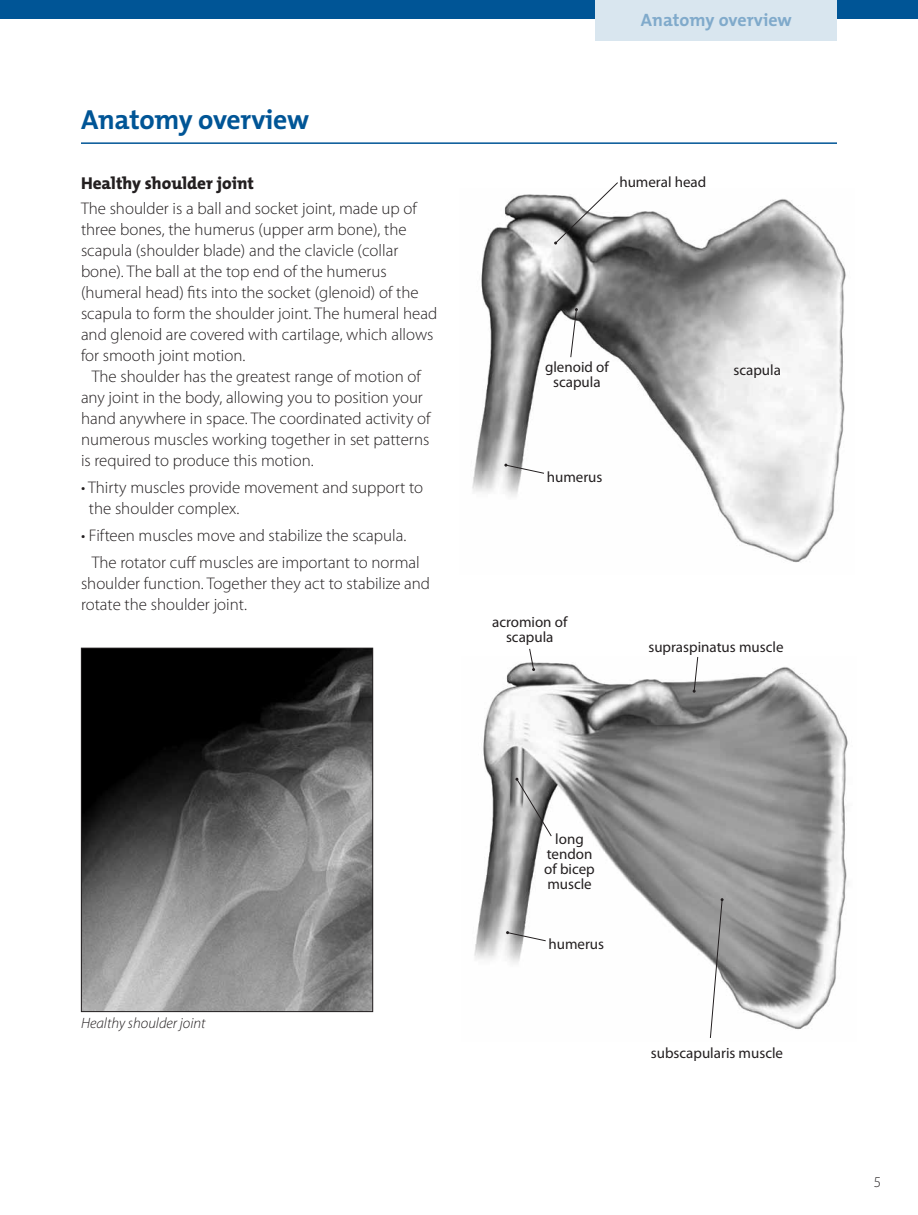
<style>
.page{position:relative;width:918px;height:1215px;background:#fff}
.page>*{position:absolute;margin:0;border:0;box-sizing:border-box;transform-origin:0 0}
.t1{font:700 27.75px "The Mix";letter-spacing:-.01em;color:#005596}
.t2{font:700 18px "The Mix";color:#80aacb}
.t3{font:800 17.25px "The Mix";color:#231f20}
.t4{font:300 16.8px/21px "Myriad Pro";color:#231f20}
.t5{font:15px/15px "Myriad Pro";color:#231f20;text-align:center}
.t6{font:italic 300 15px "Myriad Pro";color:#231f20}
.t7{font:300 15px "Myriad Pro";color:#231f20}
</style>
<div class="page">
<div style="left:0;top:0;width:918px;height:18px;background:#005596"></div>
<img style="left:83px;top:650px;width:288px;height:360px">
<div style="left:81px;top:648px;width:292px;height:364px;border:1px solid #231f20"></div>
<img style="left:474px;top:662px;width:374px;height:376px">
<svg style="left:693px;top:657px;width:6px;height:36px"></svg>
<svg style="left:710px;top:898px;width:14px;height:140px"></svg>
<svg style="left:506px;top:931px;width:41px;height:11px"></svg>
<svg style="left:529px;top:648px;width:6px;height:23px"></svg>
<svg style="left:515px;top:778px;width:37px;height:59px;background:#9e9e9e"></svg>
<img style="left:472px;top:194px;width:374px;height:369px">
<svg style="left:504px;top:464px;width:41px;height:10px"></svg>
<svg style="left:570px;top:308px;width:8px;height:50px"></svg>
<svg style="left:554px;top:182px;width:65px;height:63px"></svg>
<div style="left:596px;top:0;width:241px;height:40px;background:#d9e6ef"></div>
<hr style="left:81px;top:142px;width:756px;height:2px;background:#005596">
<h1 class="t1" style="left:81px;top:102px;width:230px">Anatomy overview</h1>
<p class="t3" style="left:81px;top:172px;width:174px">Healthy shoulder joint</p>
<p class="t4" style="left:81px;top:198px;width:358px">The shoulder is a ball and socket joint, made up of three bones, the humerus (upper arm bone), the scapula (shoulder blade) and the clavicle (collar bone). The ball at the top end of the humerus (humeral head) fits into the socket (glenoid) of the scapula to form the shoulder joint. The humeral head and glenoid are covered with cartilage, which allows for smooth joint motion.</p>
<p class="t4" style="left:81px;top:366px;width:351px;text-indent:11px">The shoulder has the greatest range of motion of any joint in the body, allowing you to position your hand anywhere in space. The coordinated activity of numerous muscles working together in set patterns is required to produce this motion.</p>
<p class="t4" style="left:89px;top:477px;width:336px;text-indent:-8px">• Thirty muscles provide movement and support to the shoulder complex.</p>
<p class="t4" style="left:92px;top:522px;width:329px;line-height:27px;text-indent:-11px">• Fifteen muscles move and stabilize the scapula.<br>The rotator cuff muscles are important to normal</p>
<p class="t4" style="left:81px;top:573px;width:351px">shoulder function. Together they act to stabilize and rotate the shoulder joint.</p>
<p class="t2" style="left:641px;top:9px;width:153px">Anatomy overview</p>
<p class="t5" style="left:619px;top:175px;width:88px">humeral head</p>
<p class="t5" style="left:545px;top:360px;width:65px">glenoid of scapula</p>
<p class="t5" style="left:547px;top:469px;width:57px">humerus</p>
<p class="t5" style="left:733px;top:363px;width:49px">scapula</p>
<p class="t5" style="left:492px;top:615px;width:77px">acromion of scapula</p>
<p class="t5" style="left:648px;top:640px;width:137px">supraspinatus muscle</p>
<p class="t6" style="left:81px;top:1015px;width:126px">Healthy shoulder joint</p>
<p class="t5" style="left:544px;top:832px;width:52px">long tendon of bicep muscle</p>
<p class="t5" style="left:548px;top:937px;width:57px">humerus</p>
<p class="t5" style="left:651px;top:1046px;width:134px">subscapularis muscle</p>
<p class="t7" style="left:874px;top:1174px;width:9px">5</p>
</div>
